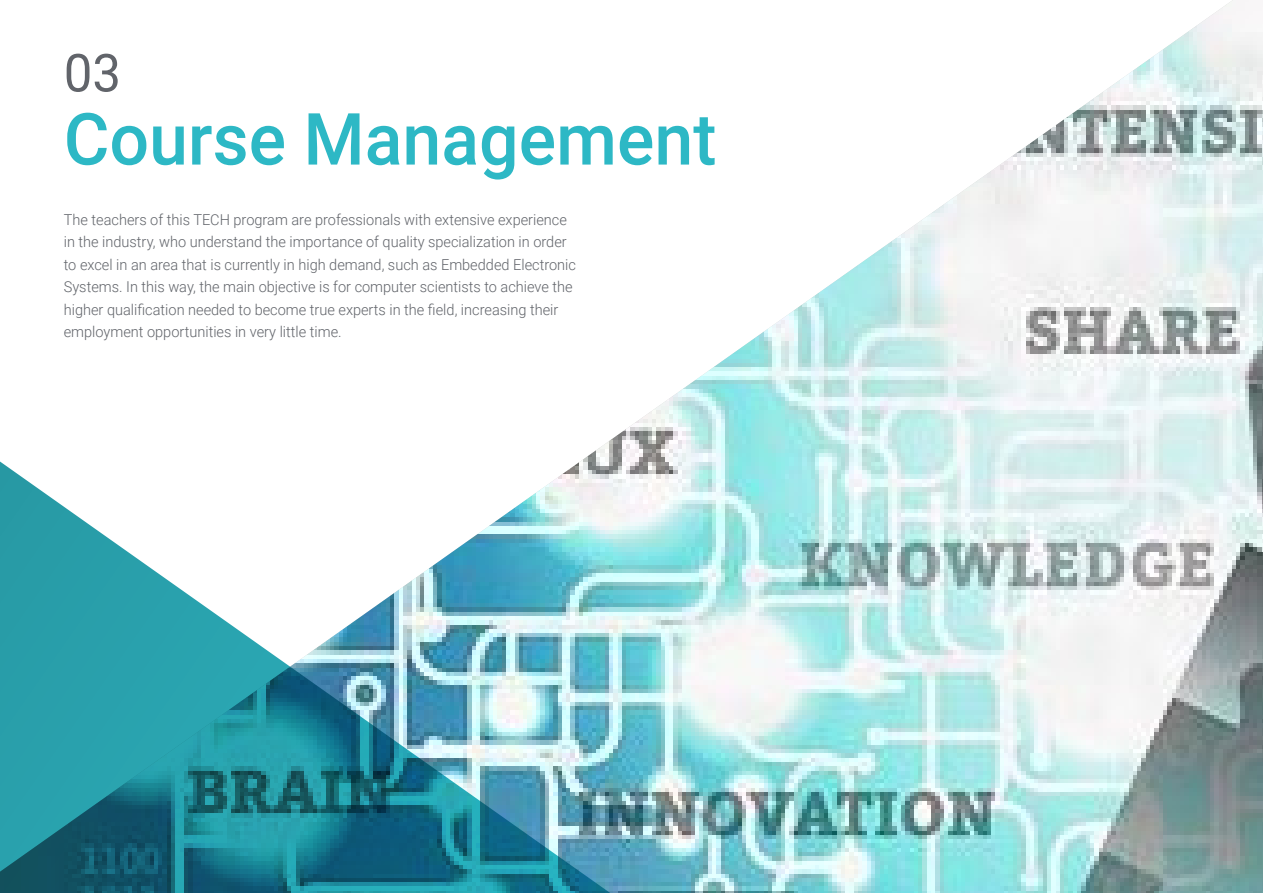
<style>
.page{position:relative;width:1263px;height:893px;background:#fff}
.page>*{position:absolute;margin:0;border:0;box-sizing:border-box;transform-origin:0 0}
.t1{font:500 72px "Roboto";color:#2db8c5}
.t2{font:52.5px "Roboto";color:#61646a}
.t3{font:300 15px/22.5px "Roboto";color:#61646a}
</style>
<div class="page">
<img style="left:602px;top:0;width:661px;height:893px">
<svg style="left:0;top:446px;width:640px;height:447px"></svg>
<h2 class="t2" style="left:64px;top:36px;width:59px">03</h2>
<h1 class="t1" style="left:64px;top:89px;width:654px">Course Management</h1>
<p class="t3" style="left:64px;top:208px;width:514px">The teachers of this TECH program are professionals with extensive experience in the industry, who understand the importance of quality specialization in order to excel in an area that is currently in high demand, such as Embedded Electronic Systems. In this way, the main objective is for computer scientists to achieve the higher qualification needed to become true experts in the field, increasing their employment opportunities in very little time.</p>
</div>
